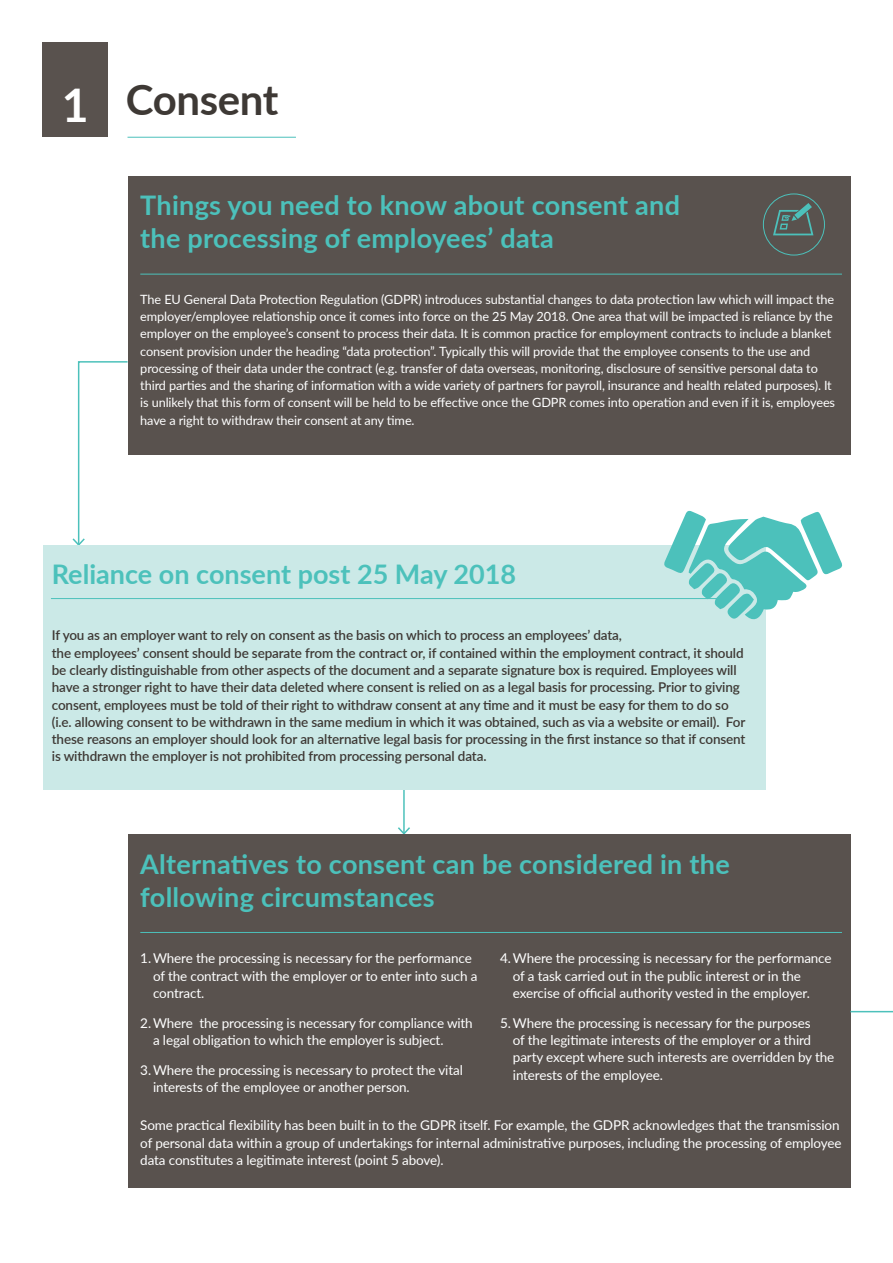
<style>
.page{position:relative;width:893px;height:1263px;background:#fff}
.page>*{position:absolute;margin:0;border:0;box-sizing:border-box;transform-origin:0 0}
.t1{font:700 42px "Lato";letter-spacing:-.01em;color:#3e3935}
.t2{font:700 27px/33px "Lato";letter-spacing:.01em;color:#4cc1bb}
.t3{font:13.5px/17.2px "Lato";letter-spacing:-.01em;color:#fff}
.t4{font:600 13.5px/17.2px "Lato";letter-spacing:-.01em;color:#3e3935}
.t5{font:12.75px/17.2px "Lato";letter-spacing:-.01em;color:#fff}
.s1{font-size:46.35px;color:#fff}
</style>
<div class="page">
<svg style="left:71px;top:361px;width:58px;height:185px"></svg>
<hr style="left:403px;top:771px;width:2px;height:63px;background:#4cc1bb">
<svg style="left:396px;top:825px;width:16px;height:10px"></svg>
<div style="left:128px;top:176px;width:722px;height:278px;background:#59524e"></div>
<hr style="left:140px;top:274px;width:702px;height:1px;background:#4cc1bb">
<div style="left:763px;top:193px;width:62px;height:63px;border:1px solid #4cc1bb;border-radius:50%"></div>
<svg style="left:773px;top:203px;width:40px;height:32px"></svg>
<div style="left:43px;top:546px;width:722px;height:244px;background:#cbe9e7"></div>
<svg style="left:664px;top:510px;width:179px;height:112px"></svg>
<hr style="left:51px;top:598px;width:678px;height:1px;background:#4cc1bb">
<div style="left:128px;top:835px;width:722px;height:353px;background:#59524e"></div>
<hr style="left:140px;top:932px;width:702px;height:1px;background:#4cc1bb">
<hr style="left:128px;top:137px;width:168px;height:1px;background:#4cc1bb">
<div style="left:43px;top:43px;width:65px;height:94px;background:#59524e"></div>
<svg style="left:849px;top:287px;width:44px;height:726px"></svg>
<h1 class="t1" style="left:62px;top:69px;width:218px"><span class="s1">1</span> Consent</h1>
<h2 class="t2" style="left:140px;top:188px;width:541px">Things you need to know about consent and the processing of employees’ data</h2>
<p class="t5" style="left:140px;top:290px;width:696px">The EU General Data Protection Regulation (GDPR) introduces substantial changes to data protection law which will impact the employer/employee relationship once it comes into force on the 25 May 2018. One area that will be impacted is reliance by the employer on the employee’s consent to process their data. It is common practice for employment contracts to include a blanket consent provision under the heading “data protection”. Typically this will provide that the employee consents to the use and processing of their data under the contract (e.g. transfer of data overseas, monitoring, disclosure of sensitive personal data to third parties and the sharing of information with a wide variety of partners for payroll, insurance and health related purposes). It is unlikely that this form of consent will be held to be effective once the GDPR comes into operation and even if it is, employees have a right to withdraw their consent at any time.</p>
<h2 class="t2" style="left:52px;top:557px;width:466px">Reliance on consent post 25 May 2018</h2>
<p class="t4" style="left:52px;top:626px;width:695px">If you as an employer want to rely on consent as the basis on which to process an employees’ data,<br>the employees’ consent should be separate from the contract or, if contained within the employment contract, it should be clearly distinguishable from other aspects of the document and a separate signature box is required. Employees will have a stronger right to have their data deleted where consent is relied on as a legal basis for processing. Prior to giving consent, employees must be told of their right to withdraw consent at any time and it must be easy for them to do so (i.e. allowing consent to be withdrawn in the same medium in which it was obtained, such as via a website or email). For these reasons an employer should look for an alternative legal basis for processing in the first instance so that if consent is withdrawn the employer is not prohibited from processing personal data.</p>
<h2 class="t2" style="left:140px;top:846px;width:591px">Alternatives to consent can be considered in the following circumstances</h2>
<p class="t3" style="left:153px;top:949px;width:326px;text-indent:-13px">1.Where the processing is necessary for the performance of the contract with the employer or to enter into such a contract.</p>
<p class="t3" style="left:153px;top:1014px;width:321px;text-indent:-13px">2.Where the processing is necessary for compliance with a legal obligation to which the employer is subject.</p>
<p class="t3" style="left:153px;top:1061px;width:311px;text-indent:-13px">3.Where the processing is necessary to protect the vital interests of the employee or another person.</p>
<p class="t3" style="left:513px;top:949px;width:320px;text-indent:-13px">4.Where the processing is necessary for the performance of a task carried out in the public interest or in the exercise of official authority vested in the employer.</p>
<p class="t3" style="left:513px;top:1014px;width:323px;text-indent:-13px">5.Where the processing is necessary for the purposes<br>of the legitimate interests of the employer or a third party except where such interests are overridden by the interests of the employee.</p>
<p class="t3" style="left:140px;top:1116px;width:703px">Some practical flexibility has been built in to the GDPR itself. For example, the GDPR acknowledges that the transmission of personal data within a group of undertakings for internal administrative purposes, including the processing of employee data constitutes a legitimate interest (point 5 above).</p>
</div>
